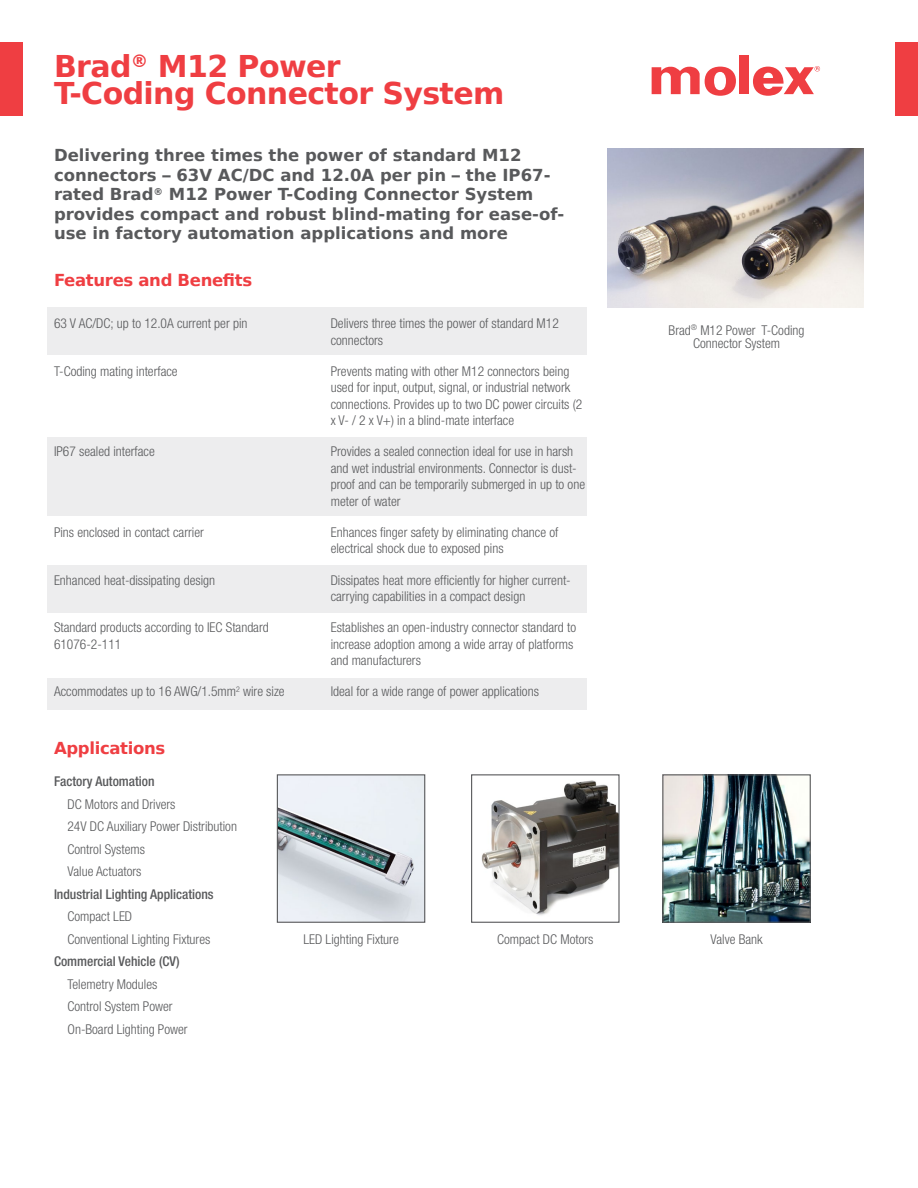
<style>
.page{position:relative;width:918px;height:1188px;background:#fff}
.page>*{position:absolute;margin:0;border:0;box-sizing:border-box;transform-origin:0 0}
.t1{font:700 30px/27px "Bitstream Vera Sans";letter-spacing:-.02em;color:#ef3e42}
.body_text{font:700 16.5px/19.5px "Bitstream Vera Sans";color:#58595b}
.t2{font:700 16.5px "Bitstream Vera Sans";letter-spacing:-.02em;color:#ef3e42}
.Subheads{font:300 condensed 13.5px/16.5px "Helvetica Neue";color:#58595b}
.body_text-2{font:300 condensed 13.5px/13.5px "Helvetica Neue";color:#58595b;text-align:center}
.body_text-3{font:500 condensed 13.5px "Helvetica Neue";color:#58595b}
</style>
<div class="page">
<img style="left:608px;top:149px;width:256px;height:158px">
<div style="left:0;top:42px;width:23px;height:74px;background:#ef3e42"></div>
<div style="left:895px;top:42px;width:23px;height:74px;background:#ef3e42"></div>
<div style="left:47px;top:307px;width:540px;height:48px;background:#ededee"></div>
<div style="left:47px;top:566px;width:540px;height:47px;background:#ededee"></div>
<div style="left:47px;top:678px;width:540px;height:31px;background:#ededee"></div>
<div style="left:47px;top:438px;width:540px;height:78px;background:#ededee"></div>
<img style="left:279px;top:776px;width:144px;height:145px">
<div style="left:277px;top:774px;width:148px;height:149px;border:1px solid #58595b"></div>
<img style="left:481px;top:780px;width:137px;height:135px">
<div style="left:471px;top:774px;width:149px;height:149px;border:1px solid #58595b"></div>
<img style="left:664px;top:776px;width:145px;height:145px">
<div style="left:662px;top:774px;width:149px;height:149px;border:1px solid #58595b"></div>
<div style="left:739px;top:56px;width:10px;height:38px;background:#ef3e42"></div>
<svg style="left:652px;top:66px;width:84px;height:30px"></svg>
<svg style="left:753px;top:66px;width:67px;height:30px"></svg>
<p class="t1" style="left:54px;top:53px;width:452px">Brad<sup>®</sup> M12 Power<br>T-Coding Connector System</p>
<p class="body_text" style="left:54px;top:146px;width:512px">Delivering three times the power of standard M12 connectors – 63V AC/DC and 12.0A per pin – the IP67- rated Brad<sup>®</sup> M12 Power T-Coding Connector System provides compact and robust blind-mating for ease-of&shy;use in factory automation applications and more</p>
<p class="t2" style="left:54px;top:271px;width:200px">Features and Benefits</p>
<p class="Subheads" style="left:54px;top:315px;width:195px">63 V AC/DC; up to 12.0A current per pin</p>
<p class="Subheads" style="left:54px;top:363px;width:125px">T-Coding mating interface</p>
<p class="Subheads" style="left:54px;top:443px;width:102px">IP67 sealed interface</p>
<p class="Subheads" style="left:54px;top:524px;width:151px">Pins enclosed in contact carrier</p>
<p class="Subheads" style="left:54px;top:571px;width:163px">Enhanced heat-dissipating design</p>
<p class="Subheads" style="left:54px;top:619px;width:216px">Standard products according to IEC Standard<br>61076-2-111</p>
<p class="Subheads" style="left:54px;top:683px;width:232px">Accommodates up to 16 AWG/1.5mm<sup>2</sup> wire size</p>
<p class="t2" style="left:54px;top:739px;width:113px">Applications</p>
<p class="body_text-3" style="left:54px;top:773px;width:102px">Factory Automation</p>
<p class="body_text-2" style="left:68px;top:797px;width:109px">DC Motors and Drivers</p>
<p class="body_text-2" style="left:68px;top:819px;width:171px">24V DC Auxiliary Power Distribution</p>
<p class="body_text-2" style="left:68px;top:842px;width:79px">Control Systems</p>
<p class="body_text-2" style="left:68px;top:864px;width:76px">Value Actuators</p>
<p class="body_text-3" style="left:54px;top:886px;width:161px">Industrial Lighting Applications</p>
<p class="body_text-2" style="left:68px;top:909px;width:66px">Compact LED</p>
<p class="body_text-2" style="left:68px;top:932px;width:144px">Conventional Lighting Fixtures</p>
<p class="body_text-3" style="left:54px;top:953px;width:127px">Commercial Vehicle (CV)</p>
<p class="body_text-2" style="left:68px;top:977px;width:91px">Telemetry Modules</p>
<p class="body_text-2" style="left:68px;top:999px;width:107px">Control System Power</p>
<p class="body_text-2" style="left:68px;top:1022px;width:122px">On-Board Lighting Power</p>
<p class="Subheads" style="left:331px;top:315px;width:230px">Delivers three times the power of standard M12 connectors</p>
<p class="Subheads" style="left:331px;top:363px;width:253px">Prevents mating with other M12 connectors being used for input, output, signal, or industrial network connections. Provides up to two DC power circuits (2 x V- / 2 x V+) in a blind-mate interface</p>
<p class="Subheads" style="left:331px;top:443px;width:256px">Provides a sealed connection ideal for use in harsh and wet industrial environments. Connector is dust&shy;proof and can be temporarily submerged in up to one meter of water</p>
<p class="Subheads" style="left:331px;top:524px;width:229px">Enhances finger safety by eliminating chance of electrical shock due to exposed pins</p>
<p class="Subheads" style="left:331px;top:571px;width:242px">Dissipates heat more efficiently for higher current&shy;carrying capabilities in a compact design</p>
<p class="Subheads" style="left:331px;top:619px;width:247px">Establishes an open-industry connector standard to increase adoption among a wide array of platforms and manufacturers</p>
<p class="Subheads" style="left:331px;top:683px;width:210px">Ideal for a wide range of power applications</p>
<p class="body_text-2" style="left:669px;top:323px;width:137px">Brad<sup>®</sup> M12 Power T-Coding<br>Connector System</p>
<p class="body_text-2" style="left:303px;top:933px;width:97px">LED Lighting Fixture</p>
<p class="body_text-2" style="left:497px;top:933px;width:98px">Compact DC Motors</p>
<p class="body_text-2" style="left:710px;top:933px;width:54px">Valve Bank</p>
</div>
